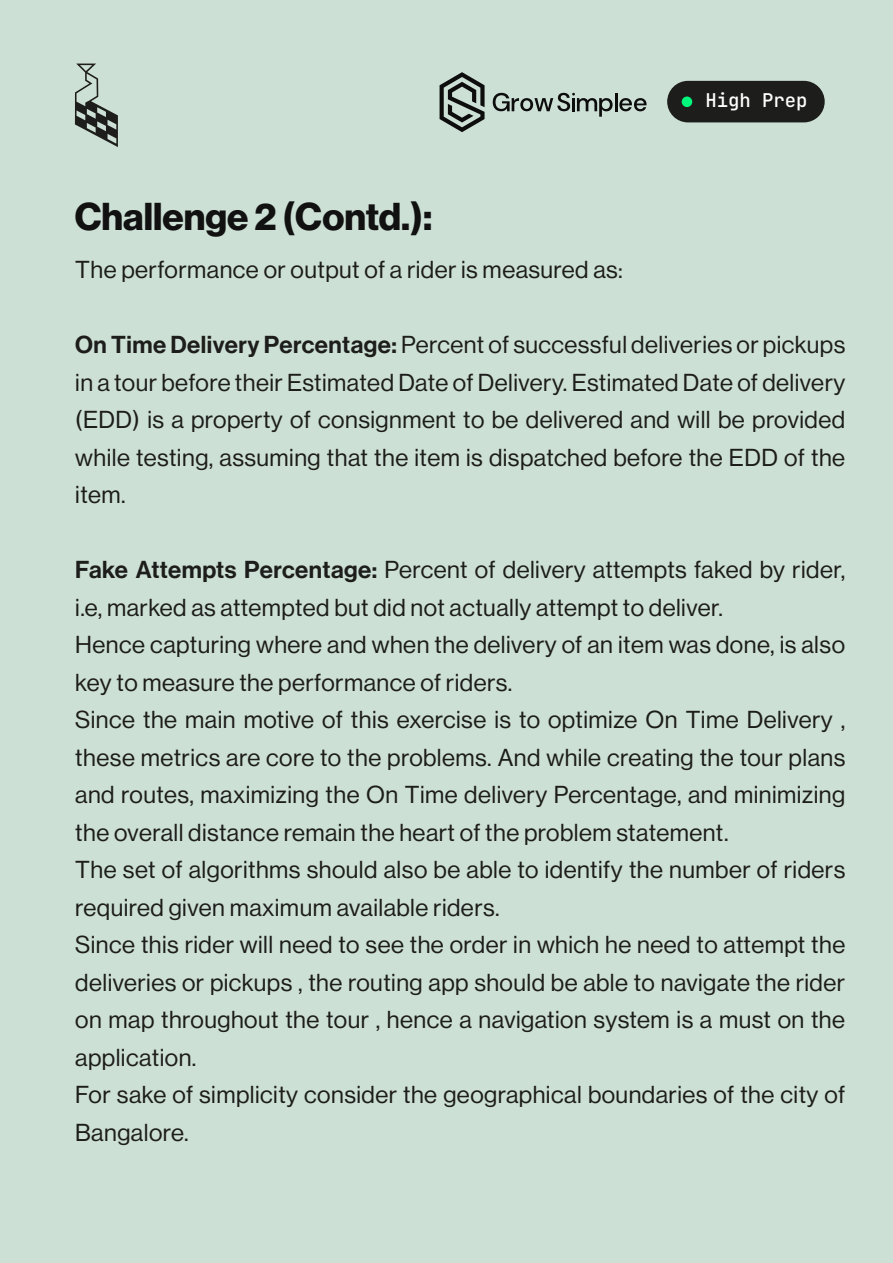
<style>
.page{position:relative;width:893px;height:1263px;background:#cde0d5}
.page>*{position:absolute;margin:0;border:0;box-sizing:border-box;transform-origin:0 0}
.t1{font:700 37.95px "Neue Haas Display";color:#111}
.t2{font:24px/37.5px "Neue Haas Display";letter-spacing:.02em;color:#1d1d1b;text-align:justify}
.t3{font:18.9px "Jet Brains Mono";color:#fff}
.s1{font-family:"Neue Haas Display Mediu"}
</style>
<div class="page">
<svg style="left:75px;top:64px;width:43px;height:83px"></svg>
<div style="left:667px;top:81px;width:158px;height:41px;background:#1d1d1b;border-radius:21px"></div>
<div style="left:682px;top:97px;width:10px;height:10px;background:#00f97c;border-radius:50%"></div>
<svg style="left:440px;top:72px;width:45px;height:60px"></svg>
<svg style="left:493px;top:93px;width:154px;height:24px"></svg>
<h1 class="t1" style="left:75px;top:195px;width:359px">Challenge 2 (Contd.):</h1>
<p class="t2" style="left:75px;top:251px;width:549px">The performance or output of a rider is measured as:</p>
<p class="t3" style="left:705px;top:88px;width:104px">High Prep</p>
<p class="t2" style="left:75px;top:326px;width:772px"><span class="s1">On Time Delivery Percentage:</span> Percent of successful deliveries or pickups in a tour before their Estimated Date of Delivery. Estimated Date of delivery (EDD) is a property of consignment to be delivered and will be provided while testing, assuming that the item is dispatched before the EDD of the item.</p>
<p class="t2" style="left:75px;top:551px;width:772px;text-align:left"><span class="s1">Fake Attempts Percentage:</span> Percent of delivery attempts faked by rider, i.e, marked as attempted but did not actually attempt to deliver.<br>Hence capturing where and when the delivery of an item was done, is also key to measure the performance of riders.<br>Since the main motive of this exercise is to optimize On Time Delivery , these metrics are core to the problems. And while creating the tour plans and routes, maximizing the On Time delivery Percentage, and minimizing the overall distance remain the heart of the problem statement.<br>The set of algorithms should also be able to identify the number of riders required given maximum available riders.<br>Since this rider will need to see the order in which he need to attempt the deliveries or pickups , the routing app should be able to navigate the rider on map throughout the tour , hence a navigation system is a must on the application.<br>For sake of simplicity consider the geographical boundaries of the city of Bangalore.</p>
</div>
